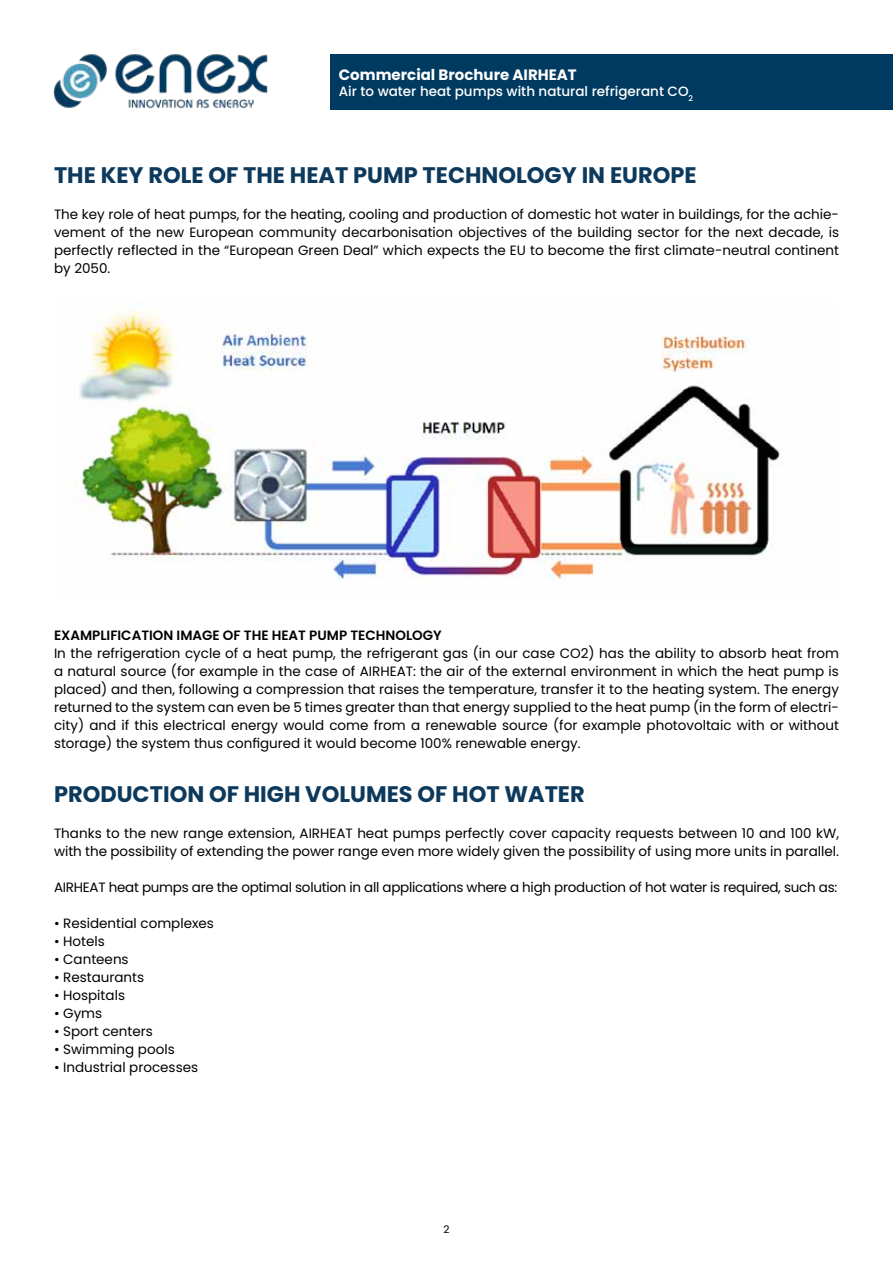
<style>
.page{position:relative;width:893px;height:1263px;background:#fff}
.page>*{position:absolute;margin:0;border:0;box-sizing:border-box;transform-origin:0 0}
.t1{font:700 22.5px "Poppins";color:#0d3a5c}
.t2{font:700 15px "Poppins";color:#fff}
.t3{font:13.5px/18px "Poppins";color:#000;text-align:justify}
.t4{font:13.5px "Poppins";letter-spacing:-.02em;color:#000}
.t5{font:500 13.5px "Poppins";color:#fff}
.t6{font:600 13.5px "Poppins";color:#000}
.t7{font:10.5px "Poppins";color:#000}
</style>
<div class="page">
<div style="left:331px;top:54px;width:562px;height:55px;background:#013a60"></div>
<img style="left:53px;top:54px;width:215px;height:55px">
<img style="left:75px;top:311px;width:707px;height:268px">
<p class="t2" style="left:339px;top:66px;width:239px">Commercial Brochure AIRHEAT</p>
<p class="t5" style="left:339px;top:84px;width:356px">Air to water heat pumps with natural refrigerant CO<sub>2</sub></p>
<h1 class="t1" style="left:54px;top:162px;width:644px">THE KEY ROLE OF THE HEAT PUMP TECHNOLOGY IN EUROPE</h1>
<p class="t3" style="left:54px;top:205px;width:786px">The key role of heat pumps, for the heating, cooling and production of domestic hot water in buildings, for the achie&shy;vement of the new European community decarbonisation objectives of the building sector for the next decade, is perfectly reflected in the “European Green Deal” which expects the EU to become the first climate-neutral continent by 2050.</p>
<p class="t6" style="left:54px;top:627px;width:389px">EXAMPLIFICATION IMAGE OF THE HEAT PUMP TECHNOLOGY</p>
<p class="t3" style="left:54px;top:644px;width:786px">In the refrigeration cycle of a heat pump, the refrigerant gas (in our case CO2) has the ability to absorb heat from a natural source (for example in the case of AIRHEAT: the air of the external environment in which the heat pump is placed) and then, following a compression that raises the temperature, transfer it to the heating system. The energy returned to the system can even be 5 times greater than that energy supplied to the heat pump (in the form of electri&shy;city) and if this electrical energy would come from a renewable source (for example photovoltaic with or without storage) the system thus configured it would become 100% renewable energy.</p>
<h1 class="t1" style="left:54px;top:781px;width:532px">PRODUCTION OF HIGH VOLUMES OF HOT WATER</h1>
<p class="t3" style="left:54px;top:824px;width:786px">Thanks to the new range extension, AIRHEAT heat pumps perfectly cover capacity requests between 10 and 100 kW, with the possibility of extending the power range even more widely given the possibility of using more units in parallel.</p>
<p class="t4" style="left:54px;top:879px;width:785px">AIRHEAT heat pumps are the optimal solution in all applications where a high production of hot water is required, such as:</p>
<p class="t3" style="left:54px;top:914px;width:161px">• Residential complexes</p>
<p class="t3" style="left:54px;top:932px;width:52px">• Hotels</p>
<p class="t3" style="left:54px;top:950px;width:76px">• Canteens</p>
<p class="t3" style="left:54px;top:968px;width:92px">• Restaurants</p>
<p class="t3" style="left:54px;top:986px;width:73px">• Hospitals</p>
<p class="t3" style="left:54px;top:1004px;width:50px">• Gyms</p>
<p class="t3" style="left:54px;top:1022px;width:100px">• Sport centers</p>
<p class="t3" style="left:54px;top:1040px;width:122px">• Swimming pools</p>
<p class="t3" style="left:54px;top:1058px;width:146px">• Industrial processes</p>
<p class="t7" style="left:443px;top:1223px;width:8px">2</p>
</div>
